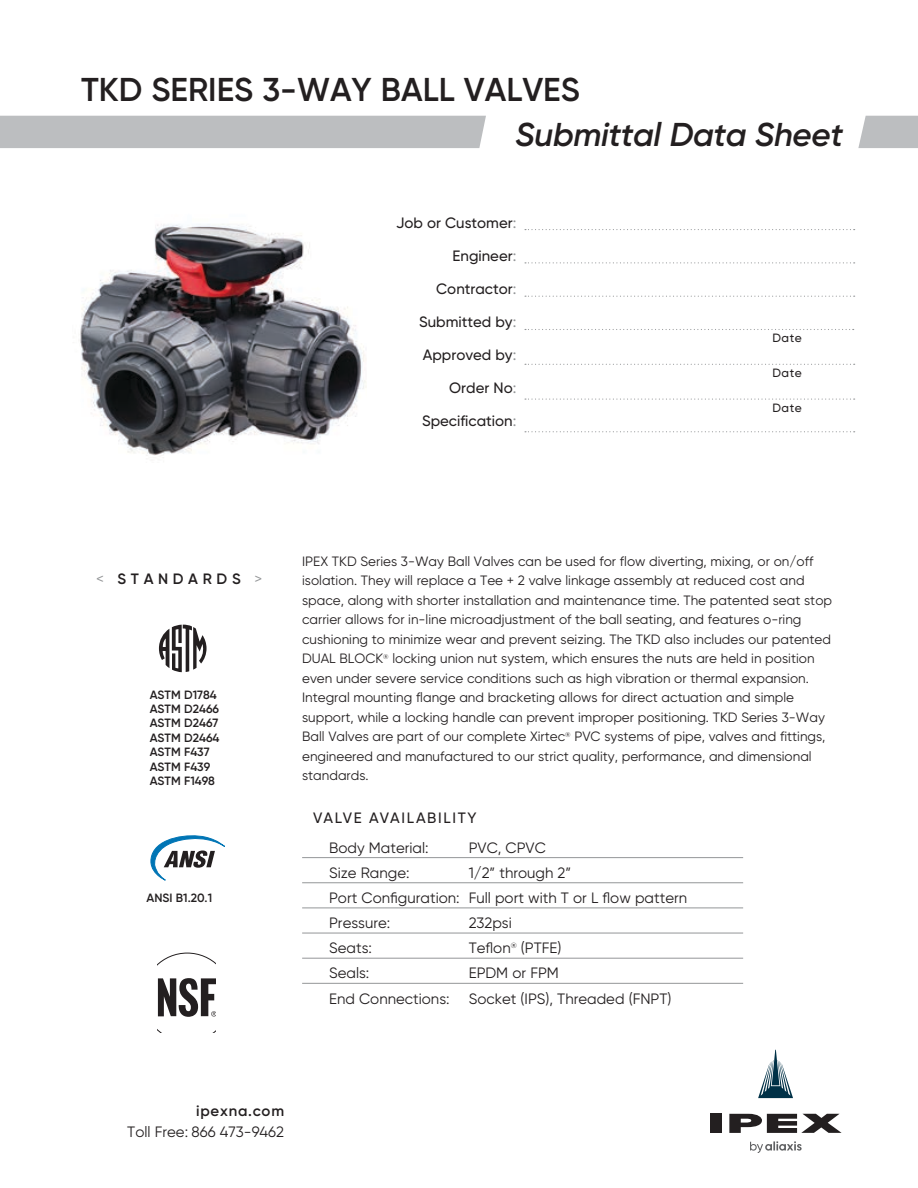
<style>
.page{position:relative;width:918px;height:1188px;background:#fff}
.page>*{position:absolute;margin:0;border:0;box-sizing:border-box;transform-origin:0 0}
.t1{font:600 33px "Gilroy";color:#231f20}
.t2{font:italic 600 33px "Gilroy";letter-spacing:-.01em;color:#231f20}
.t3{font:15px/25.2px "Gilroy";color:#231f20}
.t4{font:500 15px "Gilroy";color:#231f20}
.t5{font:500 15px "Gilroy";letter-spacing:.11em;color:#231f20}
.t6{font:600 15px "Gilroy";letter-spacing:.31em;color:#231f20}
.t7{font:600 15px "Gilroy";letter-spacing:.05em;color:#231f20}
.t8{font:13.5px/19.5px "Gilroy";color:#231f20}
.t9{font:600 12px/14.4px "Gilroy";color:#231f20}
.t10{font:500 12px "Gilroy";letter-spacing:.05em;color:#231f20}
.s1{color:#949698}
.s2{font-weight:400;color:#949698}
</style>
<div class="page">
<svg style="left:858px;top:116px;width:60px;height:32px;background:#c0c2c4"></svg>
<div style="left:710px;top:1114px;width:11px;height:19px;background:#231f20"></div>
<svg style="left:729px;top:1114px;width:113px;height:19px"></svg>
<svg style="left:758px;top:1050px;width:35px;height:48px"></svg>
<svg style="left:750px;top:1141px;width:52px;height:12px"></svg>
<svg style="left:525px;top:229px;width:330px;height:1px"></svg>
<svg style="left:525px;top:262px;width:330px;height:1px"></svg>
<svg style="left:525px;top:296px;width:330px;height:1px"></svg>
<svg style="left:525px;top:329px;width:329px;height:1px"></svg>
<svg style="left:525px;top:364px;width:330px;height:1px"></svg>
<svg style="left:525px;top:399px;width:330px;height:1px"></svg>
<svg style="left:525px;top:431px;width:330px;height:1px"></svg>
<hr style="left:302px;top:857px;width:441px;height:1px;background:#949698">
<hr style="left:302px;top:882px;width:441px;height:1px;background:#949698">
<hr style="left:302px;top:908px;width:441px;height:1px;background:#949698">
<hr style="left:302px;top:933px;width:441px;height:1px;background:#949698">
<hr style="left:302px;top:958px;width:441px;height:1px;background:#949698">
<hr style="left:302px;top:983px;width:441px;height:1px;background:#949698">
<svg style="left:159px;top:625px;width:48px;height:47px"></svg>
<svg style="left:151px;top:836px;width:74px;height:44px"></svg>
<svg style="left:158px;top:953px;width:58px;height:79px"></svg>
<img style="left:80px;top:224px;width:287px;height:234px">
<div style="left:0;top:116px;width:486px;height:32px;background:#bcbec0"></div>
<h1 class="t1" style="left:81px;top:69px;width:500px">TKD SERIES 3-WAY BALL VALVES</h1>
<h1 class="t2" style="left:516px;top:114px;width:329px">Submittal Data Sheet</h1>
<p class="t4" style="left:396px;top:214px;width:122px">Job or Customer<span class="s1">:</span></p>
<p class="t4" style="left:453px;top:247px;width:65px">Engineer<span class="s1">:</span></p>
<p class="t4" style="left:436px;top:280px;width:82px">Contractor<span class="s1">:</span></p>
<p class="t4" style="left:419px;top:313px;width:99px">Submitted by<span class="s1">:</span></p>
<p class="t4" style="left:423px;top:346px;width:95px">Approved by<span class="s1">:</span></p>
<p class="t4" style="left:449px;top:379px;width:69px">Order No<span class="s1">:</span></p>
<p class="t4" style="left:422px;top:412px;width:96px">Specification<span class="s1">:</span></p>
<p class="t10" style="left:772px;top:331px;width:31px">Date</p>
<p class="t10" style="left:772px;top:365px;width:31px">Date</p>
<p class="t10" style="left:772px;top:400px;width:31px">Date</p>
<p class="t6" style="left:96px;top:569px;width:168px"><span class="s2">&lt;</span> STANDARDS <span class="s2">&gt;</span></p>
<p class="t9" style="left:150px;top:687px;width:71px">ASTM D1784<br>ASTM D2466<br>ASTM D2467<br>ASTM D2464<br>ASTM F437<br>ASTM F439<br>ASTM F1498</p>
<p class="t9" style="left:147px;top:891px;width:67px">ANSI B1.20.1</p>
<p class="t8" style="left:302px;top:551px;width:532px">IPEX TKD Series 3-Way Ball Valves can be used for flow diverting, mixing, or on/off isolation. They will replace a Tee + 2 valve linkage assembly at reduced cost and space, along with shorter installation and maintenance time. The patented seat stop carrier allows for in-line microadjustment of the ball seating, and features o-ring cushioning to minimize wear and prevent seizing. The TKD also includes our patented DUAL BLOCK<sup>®</sup> locking union nut system, which ensures the nuts are held in position even under severe service conditions such as high vibration or thermal expansion.<br>Integral mounting flange and bracketing allows for direct actuation and simple support, while a locking handle can prevent improper positioning. TKD Series 3-Way Ball Valves are part of our complete Xirtec<sup>®</sup> PVC systems of pipe, valves and fittings, engineered and manufactured to our strict quality, performance, and dimensional standards.</p>
<p class="t5" style="left:313px;top:808px;width:165px">VALVE AVAILABILITY</p>
<p class="t3" style="left:329px;top:835px;width:101px">Body Material:</p>
<p class="t3" style="left:469px;top:835px;width:79px">PVC, CPVC</p>
<p class="t3" style="left:329px;top:860px;width:82px">Size Range:</p>
<p class="t3" style="left:329px;top:860px;width:360px;text-indent:140px">1/2” through 2”<br>Port Configuration: Full port with T or L flow pattern<br>Pressure:</p>
<p class="t3" style="left:469px;top:910px;width:45px">232psi</p>
<p class="t3" style="left:329px;top:935px;width:44px">Seats:</p>
<p class="t3" style="left:469px;top:935px;width:94px">Teflon<sup>®</sup> (PTFE)</p>
<p class="t3" style="left:329px;top:960px;width:42px">Seals:</p>
<p class="t3" style="left:469px;top:960px;width:92px">EPDM or FPM</p>
<p class="t3" style="left:329px;top:986px;width:122px">End Connections:</p>
<p class="t3" style="left:469px;top:986px;width:204px">Socket (IPS), Threaded (FNPT)</p>
<p class="t7" style="left:196px;top:1102px;width:89px">ipexna.com</p>
<p class="t3" style="left:127px;top:1119px;width:158px">Toll Free: 866 473-9462</p>
</div>
